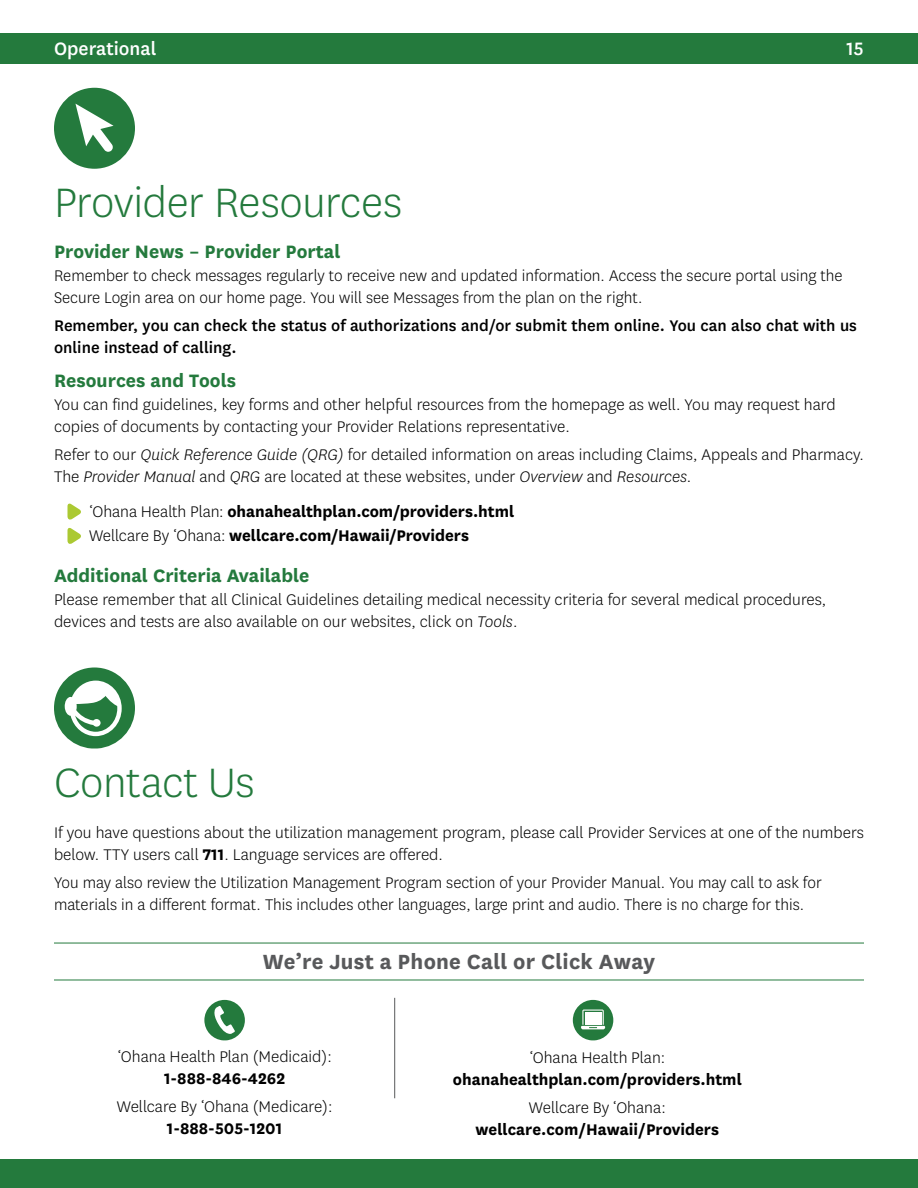
<style>
.page{position:relative;width:918px;height:1188px;background:#fff}
.page>*{position:absolute;margin:0;border:0;box-sizing:border-box;transform-origin:0 0}
.t1{font:300 48px "Centene Sans";letter-spacing:-.01em;color:#247a3d}
.t2{font:700 24px "Centene Sans";letter-spacing:.01em;color:#58595b}
.t3{font:700 21px "Centene Sans";color:#247a3d}
.t4{font:500 21px "Centene Sans";color:#fff}
.t5{font:300 18px/21.6px "Centene Sans";color:#000}
.t6{font:700 18px/21.6px "Centene Sans";color:#000;text-align:center}
.t7{font:500 18px/21.6px "Centene Sans";color:#000}
.s1{font-style:italic}
.s2{font-weight:300}
.s3{font-weight:700}
</style>
<div class="page">
<div style="left:0;top:33px;width:918px;height:31px;background:#247a3d"></div>
<div style="left:0;top:1159px;width:918px;height:29px;background:#247a3d"></div>
<div style="left:54px;top:88px;width:81px;height:81px;background:#247a3d;border-radius:50%"></div>
<svg style="left:75px;top:104px;width:39px;height:48px"></svg>
<svg style="left:68px;top:503px;width:13px;height:17px"></svg>
<svg style="left:68px;top:527px;width:13px;height:17px"></svg>
<div style="left:54px;top:667px;width:81px;height:81px;background:#247a3d;border-radius:40px"></div>
<svg style="left:64px;top:681px;width:58px;height:55px"></svg>
<div style="left:204px;top:1000px;width:41px;height:40px;background:#247a3d;border-radius:20px"></div>
<svg style="left:214px;top:1006px;width:21px;height:28px"></svg>
<div style="left:573px;top:1000px;width:40px;height:40px;background:#247a3d;border-radius:20px"></div>
<svg style="left:581px;top:1010px;width:25px;height:19px"></svg>
<div style="left:585px;top:1012px;width:16px;height:12px;background:#fff"></div>
<hr style="left:394px;top:998px;width:1px;height:100px;background:#58595b">
<hr style="left:54px;top:943px;width:810px;height:1px;background:#247a3d">
<hr style="left:54px;top:980px;width:810px;height:1px;background:#247a3d">
<p class="t4" style="left:54px;top:34px;width:104px">Operational</p>
<p class="t4" style="left:847px;top:34px;width:19px">15</p>
<h2 class="t1" style="left:54px;top:172px;width:350px">Provider Resources</h2>
<h3 class="t3" style="left:54px;top:237px;width:288px">Provider News – Provider Portal</h3>
<p class="t5" style="left:54px;top:264px;width:790px">Remember to check messages regularly to receive new and updated information. Access the secure portal using the<br>Secure Login area on our home page. You will see Messages from the plan on the right.</p>
<p class="t7" style="left:54px;top:314px;width:805px">Remember, you can check the status of authorizations and/or submit them online. You can also chat with us online instead of calling.</p>
<h3 class="t3" style="left:54px;top:366px;width:184px">Resources and Tools</h3>
<p class="t5" style="left:54px;top:393px;width:783px">You can find guidelines, key forms and other helpful resources from the homepage as well. You may request hard copies of documents by contacting your Provider Relations representative.</p>
<p class="t5" style="left:54px;top:443px;width:812px">Refer to our <span class="s1">Quick Reference Guide (QRG)</span> for detailed information on areas including Claims, Appeals and Pharmacy.<br>The <span class="s1">Provider Manual</span> and <span class="s1">QRG</span> are located at these websites, under <span class="s1">Overview</span> and <span class="s1">Resources</span>.</p>
<p class="t6" style="left:89px;top:499px;width:427px"><span class="s2">‘Ohana Health Plan:</span> ohanahealthplan.com/providers.html</p>
<p class="t6" style="left:89px;top:523px;width:381px"><span class="s2">Wellcare By ‘Ohana:</span> wellcare.com/Hawaii/Providers</p>
<h3 class="t3" style="left:54px;top:561px;width:257px">Additional Criteria Available</h3>
<p class="t5" style="left:54px;top:588px;width:774px">Please remember that all Clinical Guidelines detailing medical necessity criteria for several medical procedures, devices and tests are also available on our websites, click on <span class="s1">Tools</span>.</p>
<h2 class="t1" style="left:54px;top:752px;width:202px">Contact Us</h2>
<p class="t5" style="left:54px;top:822px;width:811px">If you have questions about the utilization management program, please call Provider Services at one of the numbers below. TTY users call <span class="s3">711</span>. Language services are offered.</p>
<p class="t5" style="left:54px;top:871px;width:769px">You may also review the Utilization Management Program section of your Provider Manual. You may call to ask for materials in a different format. This includes other languages, large print and audio. There is no charge for this.</p>
<h3 class="t2" style="left:263px;top:945px;width:394px">We’re Just a Phone Call or Click Away</h3>
<p class="t5" style="left:118px;top:1045px;width:216px;text-align:center">‘Ohana Health Plan (Medicaid):<br><span class="s3">1-888-846-4262</span></p>
<p class="t5" style="left:117px;top:1095px;width:217px;text-align:center">Wellcare By ‘Ohana (Medicare):<br><span class="s3">1-888-505-1201</span></p>
<p class="t6" style="left:453px;top:1045px;width:291px"><span class="s2">‘Ohana Health Plan: </span>ohanahealthplan.com/providers.html</p>
<p class="t6" style="left:476px;top:1095px;width:245px"><span class="s2">Wellcare By ‘Ohana: </span>wellcare.com/Hawaii/Providers</p>
</div>
